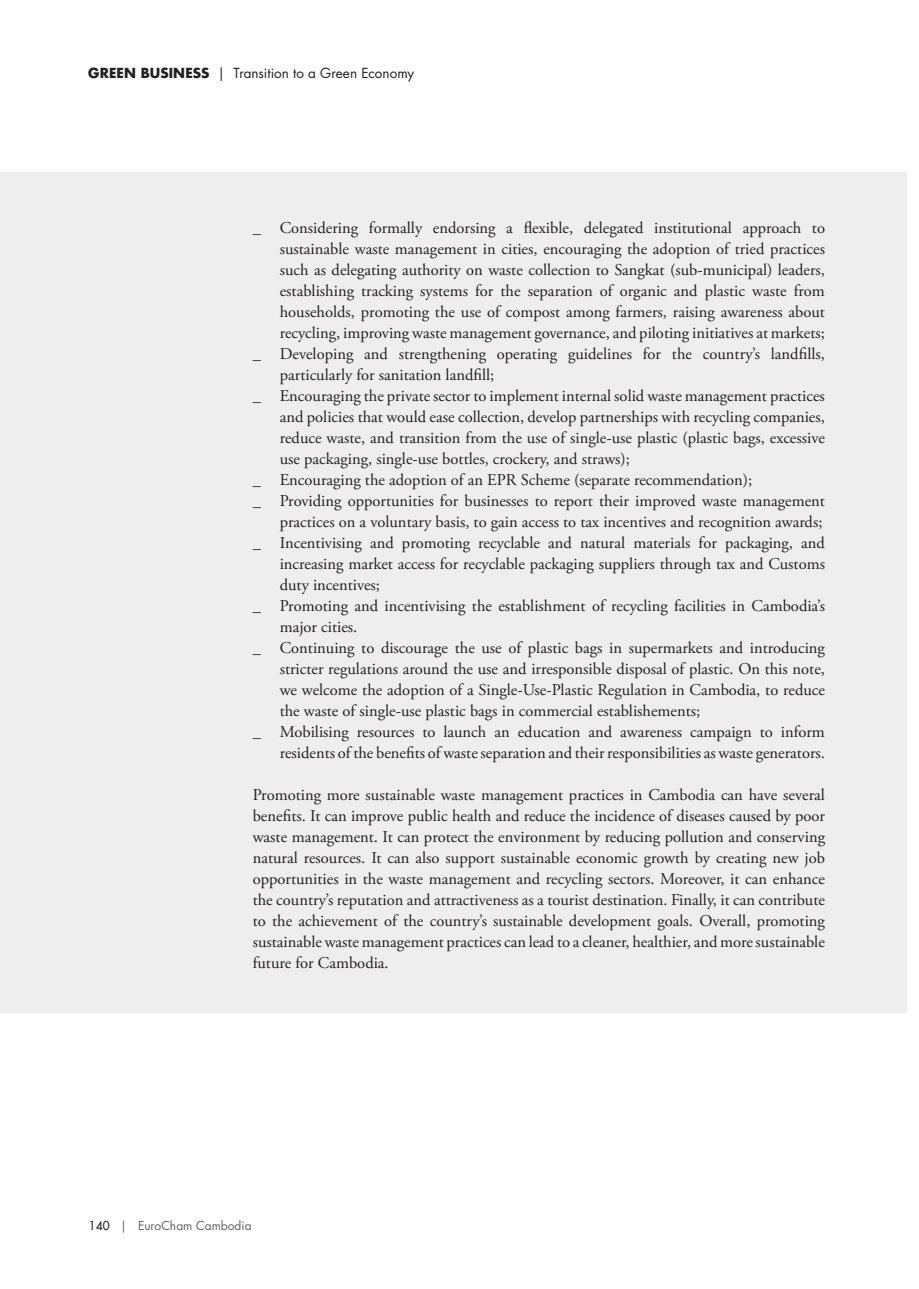
<style>
.page{position:relative;width:919px;height:1289px;background:#fff}
.page>*{position:absolute;margin:0;border:0;box-sizing:border-box;transform-origin:0 0}
.t1{font:16.5px/21px "Adobe Garamond Pro";color:#231f20;text-align:justify}
.h2__Issue{font:13.5px "Futura Std";color:#231f20}
.t2{font:12px "Futura Std";color:#616164}
.s1{font-weight:700}
.s2{font-weight:500;color:#231f20}
</style>
<div class="page">
<div style="left:0;top:172px;width:906px;height:840px;background:#eeeeef"></div>
<p class="h2__Issue" style="left:88px;top:65px;width:327px"><span class="s1">GREEN BUSINESS</span> | Transition to a Green Economy</p>
<p class="t1" style="left:280px;top:217px;width:546px;text-indent:-27px">_ Considering formally endorsing a flexible, delegated institutional approach to sustainable waste management in cities, encouraging the adoption of tried practices such as delegating authority on waste collection to Sangkat (sub-municipal) leaders, establishing tracking systems for the separation of organic and plastic waste from households, promoting the use of compost among farmers, raising awareness about recycling, improving waste management governance, and piloting initiatives at markets;</p>
<p class="t1" style="left:280px;top:343px;width:546px;text-indent:-27px">_ Developing and strengthening operating guidelines for the country’s landfills, particularly for sanitation landfill;</p>
<p class="t1" style="left:280px;top:385px;width:546px;text-indent:-27px">_ Encouraging the private sector to implement internal solid waste management practices and policies that would ease collection, develop partnerships with recycling companies, reduce waste, and transition from the use of single-use plastic (plastic bags, excessive use packaging, single-use bottles, crockery, and straws);</p>
<p class="t1" style="left:253px;top:469px;width:501px">_ Encouraging the adoption of an EPR Scheme (separate recommendation);</p>
<p class="t1" style="left:253px;top:490px;width:573px;text-align:right">_ Providing opportunities for businesses to report their improved waste management practices on a voluntary basis, to gain access to tax incentives and recognition awards;</p>
<p class="t1" style="left:280px;top:532px;width:546px;text-indent:-27px">_ Incentivising and promoting recyclable and natural materials for packaging, and increasing market access for recyclable packaging suppliers through tax and Customs duty incentives;</p>
<p class="t1" style="left:280px;top:595px;width:546px;text-indent:-27px">_ Promoting and incentivising the establishment of recycling facilities in Cambodia’s major cities.</p>
<p class="t1" style="left:280px;top:637px;width:546px;text-indent:-27px">_ Continuing to discourage the use of plastic bags in supermarkets and introducing stricter regulations around the use and irresponsible disposal of plastic. On this note, we welcome the adoption of a Single-Use-Plastic Regulation in Cambodia, to reduce the waste of single-use plastic bags in commercial establishements;</p>
<p class="t1" style="left:253px;top:721px;width:573px;text-align:right">_ Mobilising resources to launch an education and awareness campaign to inform residents of the benefits of waste separation and their responsibilities as waste generators.</p>
<p class="t1" style="left:253px;top:784px;width:573px">Promoting more sustainable waste management practices in Cambodia can have several benefits. It can improve public health and reduce the incidence of diseases caused by poor waste management. It can protect the environment by reducing pollution and conserving natural resources. It can also support sustainable economic growth by creating new job opportunities in the waste management and recycling sectors. Moreover, it can enhance the country’s reputation and attractiveness as a tourist destination. Finally, it can contribute to the achievement of the country’s sustainable development goals. Overall, promoting sustainable waste management practices can lead to a cleaner, healthier, and more sustainable future for Cambodia.</p>
<p class="t2" style="left:89px;top:1217px;width:164px"><span class="s2">140</span> | EuroCham Cambodia</p>
</div>
